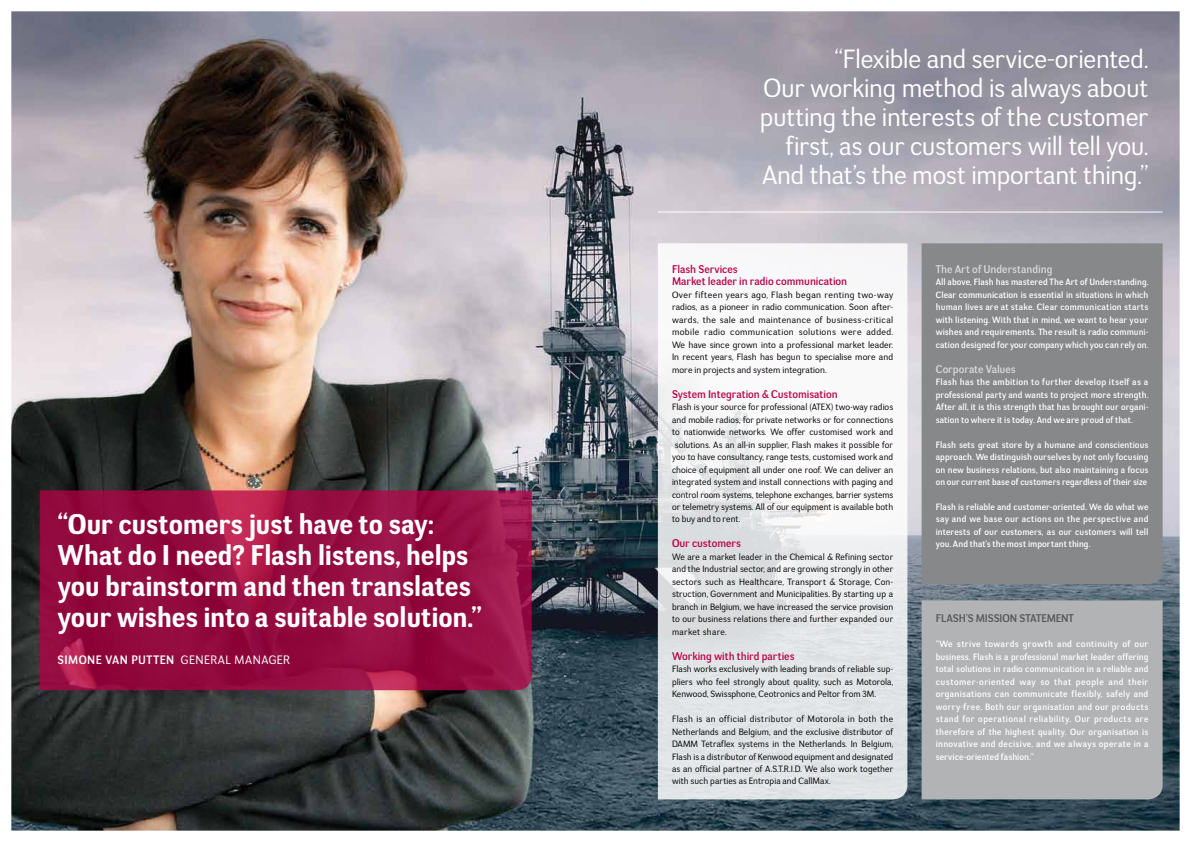
<style>
.page{position:relative;width:1191px;height:842px;background:#fff}
.page>*{position:absolute;margin:0;border:0;box-sizing:border-box;transform-origin:0 0}
.t1{font:700 28px/31px "Negotiate Rg";letter-spacing:-.01em;color:#fff}
.t2{font:26px/29px "Negotiate Bk";letter-spacing:-.015em;color:#fff;text-align:right}
.t3{font:12px "Negotiate Rg";letter-spacing:.035em;color:#fff}
.t4{font:12px "Negotiate Bk";letter-spacing:.04em;color:#fff}
.t5{font:11px/12.5px "Negotiate Rg";letter-spacing:-.005em;color:#b80047}
.t6{font:11px "Negotiate Rg";letter-spacing:-.005em;color:#d9dadb}
.t7{font:11px "Negotiate Rg";letter-spacing:-.01em;color:#58585a}
.t8{font:9px/12.5px "Negotiate Rg";letter-spacing:.005em;color:#fff;text-align:justify}
.t9{font:9px/12.5px "Negotiate Bk";letter-spacing:.005em;color:#000;text-align:justify}
.t10{font:9px/12.5px "Negotiate Bk";letter-spacing:.005em;color:#000;text-align:justify;scale:1.04 1}
.s1{font-family:"Negotiate Bk"}
</style>
<div class="page">
<img style="left:11px;top:11px;width:1168px;height:820px">
<svg style="left:658px;top:243px;width:249px;height:556px"></svg>
<div style="left:921px;top:243px;width:241px;height:341px;background:#87888a"></div>
<div style="left:921px;top:600px;width:241px;height:199px;background:#b1b3b4"></div>
<hr style="left:658px;top:212px;width:504px;height:1px;background:#fff">
<svg style="left:40px;top:490px;width:491px;height:200px;background:#970e42"></svg>
<h1 class="t1" style="left:58px;top:509px;width:426px">“Our customers just have to say:<br>What do I need? Flash listens, helps you brainstorm and then translates your wishes into a suitable solution.”</h1>
<h3 class="t3" style="left:58px;top:653px;width:140px">Simone van Putten <span class="s1">Gener</span></h3>
<h3 class="t4" style="left:218px;top:653px;width:59px">al Manager</h3>
<h2 class="t2" style="left:760px;top:45px;width:390px">“Flexible and service-oriented.<br>Our working method is always about putting the interests of the customer first, as our customers will tell you.<br>And that’s the most important thing.”</h2>
<p class="t5" style="left:672px;top:263px;width:177px">Flash Services<br>Market leader in radio communication</p>
<p class="t10" style="left:672px;top:289px;width:214px">Over fifteen years ago, Flash began renting two-way radios, as a pioneer in radio communication. Soon after&shy;wards, the sale and maintenance of business-critical mobile radio communication solutions were added.<br>We have since grown into a professional market leader.<br>In recent years, Flash has begun to specialise more and more in projects and system integration.</p>
<p class="t5" style="left:672px;top:388px;width:167px">System Integration &amp; Customisation</p>
<p class="t9" style="left:672px;top:401px;width:223px">Flash is your source for professional (ATEX) two-way radios</p>
<p class="t9" style="left:672px;top:413px;width:223px">and mobile radios, for private networks or for connections</p>
<p class="t9" style="left:672px;top:426px;width:223px">to nationwide networks. We offer customised work and</p>
<p class="t9" style="left:675px;top:438px;width:220px">solutions. As an all-in supplier, Flash makes it possible for</p>
<p class="t9" style="left:672px;top:451px;width:223px">you to have consultancy, range tests, customised work and</p>
<p class="t9" style="left:672px;top:463px;width:223px">choice of equipment all under one roof. We can deliver an</p>
<p class="t9" style="left:672px;top:476px;width:223px">integrated system and install connections with paging and</p>
<p class="t9" style="left:672px;top:488px;width:223px">control room systems, telephone exchanges, barrier systems</p>
<p class="t9" style="left:672px;top:501px;width:223px">or telemetry systems. All of our equipment is available both</p>
<p class="t9" style="left:672px;top:513px;width:70px">to buy and to rent.</p>
<p class="t5" style="left:672px;top:537px;width:70px">Our customers</p>
<p class="t9" style="left:672px;top:551px;width:223px">We are a market leader in the Chemical &amp; Refining sector and the Industrial sector, and are growing strongly in other sectors such as Healthcare, Transport &amp; Storage, Con&shy;struction, Government and Municipalities. By starting up a branch in Belgium, we have increased the service provision to our business relations there and further expanded our market share.</p>
<p class="t5" style="left:672px;top:650px;width:124px">Working with third parties</p>
<p class="t9" style="left:672px;top:663px;width:223px">Flash works exclusively with leading brands of reliable sup&shy;pliers who feel strongly about quality, such as Motorola, Kenwood, Swissphone, Ceotronics and Peltor from 3M.</p>
<p class="t9" style="left:672px;top:713px;width:223px">Flash is an official distributor of Motorola in both the Netherlands and Belgium, and the exclusive distributor of DAMM Tetraflex systems in the Netherlands. In Belgium, Flash is a distributor of Kenwood equipment and designated as an official partner of A.S.T.R.I .D. We also work together with such parties as Entropia and CallMax.</p>
<p class="t6" style="left:935px;top:263px;width:118px">The Art of Understanding</p>
<p class="t8" style="left:935px;top:276px;width:214px">All above, Flash has mastered The Art of Understanding.<br>Clear communication is essential in situations in which human lives are at stake. Clear communication starts with listening. With that in mind, we want to hear your wishes and requirements. The result is radio communi&shy;cation designed for your company which you can rely on.</p>
<p class="t6" style="left:935px;top:363px;width:81px">Corporate Values</p>
<p class="t8" style="left:935px;top:376px;width:214px">Flash has the ambition to further develop itself as a professional party and wants to project more strength.<br>After all, it is this strength that has brought our organi&shy;sation to where it is today. And we are proud of that.</p>
<p class="t8" style="left:935px;top:438px;width:214px">Flash sets great store by a humane and conscientious approach. We distinguish ourselves by not only focusing on new business relations, but also maintaining a focus on our current base of customers regardless of their size</p>
<p class="t8" style="left:935px;top:501px;width:214px">Flash is reliable and customer-oriented. We do what we say and we base our actions on the perspective and interests of our customers, as our customers will tell you. And that’s the most important thing.</p>
<p class="t7" style="left:935px;top:612px;width:133px">Flash’s Mission Statement</p>
<p class="t8" style="left:935px;top:638px;width:214px">“We strive towards growth and continuity of our business. Flash is a professional market leader offering total solutions in radio communication in a reliable and customer-oriented way so that people and their organisations can communicate flexibly, safely and worry-free. Both our organisation and our products stand for operational reliability. Our products are therefore of the highest quality. Our organisation is innovative and decisive, and we always operate in a service-oriented fashion.”</p>
</div>
